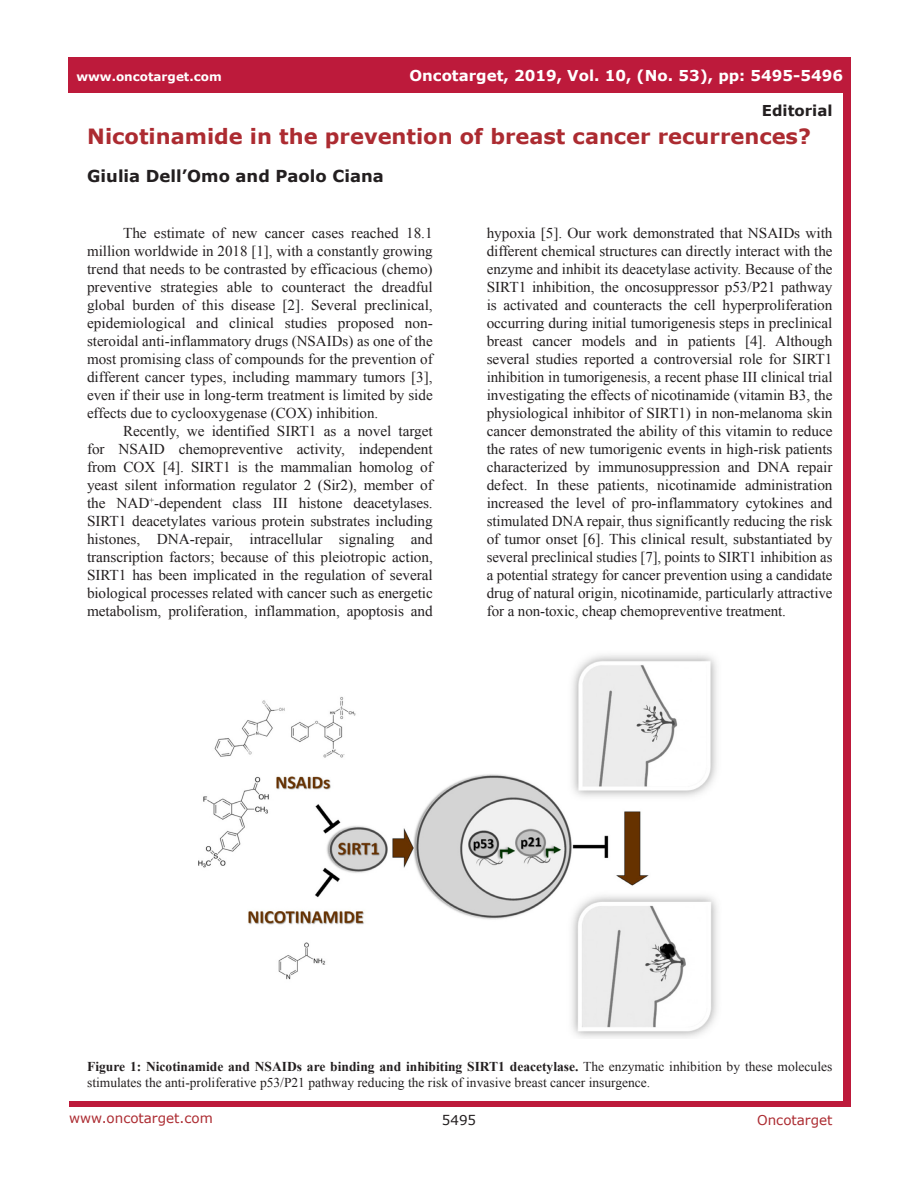
<style>
.page{position:relative;width:918px;height:1188px;background:#fff}
.page>*{position:absolute;margin:0;border:0;box-sizing:border-box;transform-origin:0 0}
.t1{font:700 21px "Verdana";color:#ac2b31}
.Authors{font:700 16.5px "Verdana";color:#231f20}
.BodyTextEditorial{font:15px/18px "Times New Roman";letter-spacing:-.005em;color:#231f20;text-align:justify}
.t2{font:700 15px "Verdana";color:#fff}
.t3{font:700 15px "Verdana";color:#231f20}
.Figuretrx{font:13.5px/16.2px "Times New Roman";color:#231f20}
.t4{font:13.5px "Verdana";color:#ac2b31}
.t5{font:13.5px "Verdana";color:#231f20}
.t6{font:700 12px "Verdana";color:#fff}
.s1{font-weight:700}
</style>
<div class="page">
<div style="left:69px;top:57px;width:781px;height:36px;background:#bd1a3b"></div>
<img style="left:198px;top:655px;width:520px;height:383px">
<p class="t6" style="left:76px;top:68px;width:147px">www.oncotarget.com</p>
<p class="t2" style="left:409px;top:65px;width:435px">Oncotarget, 2019, Vol. 10, (No. 53), pp: 5495-5496</p>
<p class="t3" style="left:762px;top:100px;width:72px">Editorial</p>
<p class="t1" style="left:87px;top:122px;width:725px">Nicotinamide in the prevention of breast cancer recurrences?</p>
<p class="Authors" style="left:87px;top:164px;width:298px">Giulia Dell’Omo and Paolo Ciana</p>
<p class="BodyTextEditorial" style="left:87px;top:224px;width:347px;text-indent:36px">The estimate of new cancer cases reached 18.1 million worldwide in 2018 [1], with a constantly growing trend that needs to be contrasted by efficacious (chemo) preventive strategies able to counteract the dreadful global burden of this disease [2]. Several preclinical, epidemiological and clinical studies proposed non&shy;steroidal anti-inflammatory drugs (NSAIDs) as one of the most promising class of compounds for the prevention of different cancer types, including mammary tumors [3], even if their use in long-term treatment is limited by side effects due to cyclooxygenase (COX) inhibition.</p>
<p class="BodyTextEditorial" style="left:87px;top:422px;width:347px;text-indent:36px">Recently, we identified SIRT1 as a novel target for NSAID chemopreventive activity, independent from COX [4]. SIRT1 is the mammalian homolog of yeast silent information regulator 2 (Sir2), member of the NAD<sup>+</sup>-dependent class III histone deacetylases.<br>SIRT1 deacetylates various protein substrates including histones, DNA-repair, intracellular signaling and transcription factors; because of this pleiotropic action, SIRT1 has been implicated in the regulation of several biological processes related with cancer such as energetic metabolism, proliferation, inflammation, apoptosis and</p>
<p class="BodyTextEditorial" style="left:487px;top:224px;width:347px">hypoxia [5]. Our work demonstrated that NSAIDs with different chemical structures can directly interact with the enzyme and inhibit its deacetylase activity. Because of the SIRT1 inhibition, the oncosuppressor p53/P21 pathway is activated and counteracts the cell hyperproliferation occurring during initial tumorigenesis steps in preclinical breast cancer models and in patients [4]. Although several studies reported a controversial role for SIRT1 inhibition in tumorigenesis, a recent phase III clinical trial investigating the effects of nicotinamide (vitamin B3, the physiological inhibitor of SIRT1) in non-melanoma skin cancer demonstrated the ability of this vitamin to reduce the rates of new tumorigenic events in high-risk patients characterized by immunosuppression and DNA repair defect. In these patients, nicotinamide administration increased the level of pro-inflammatory cytokines and stimulated DNA repair, thus significantly reducing the risk of tumor onset [6]. This clinical result, substantiated by several preclinical studies [7], points to SIRT1 inhibition as a potential strategy for cancer prevention using a candidate drug of natural origin, nicotinamide, particularly attractive for a non-toxic, cheap chemopreventive treatment.</p>
<p class="Figuretrx" style="left:87px;top:1058px;width:747px"><span class="s1">Figure 1: Nicotinamide and NSAIDs are binding and inhibiting SIRT1 deacetylase.</span> The enzymatic inhibition by these molecules stimulates the anti-proliferative p53/P21 pathway reducing the risk of invasive breast cancer insurgence.</p>
<p class="t4" style="left:69px;top:1109px;width:145px">www.oncotarget.com</p>
<p class="t5" style="left:442px;top:1111px;width:36px">5495</p>
<p class="t4" style="left:757px;top:1111px;width:77px">Oncotarget</p>
</div>
